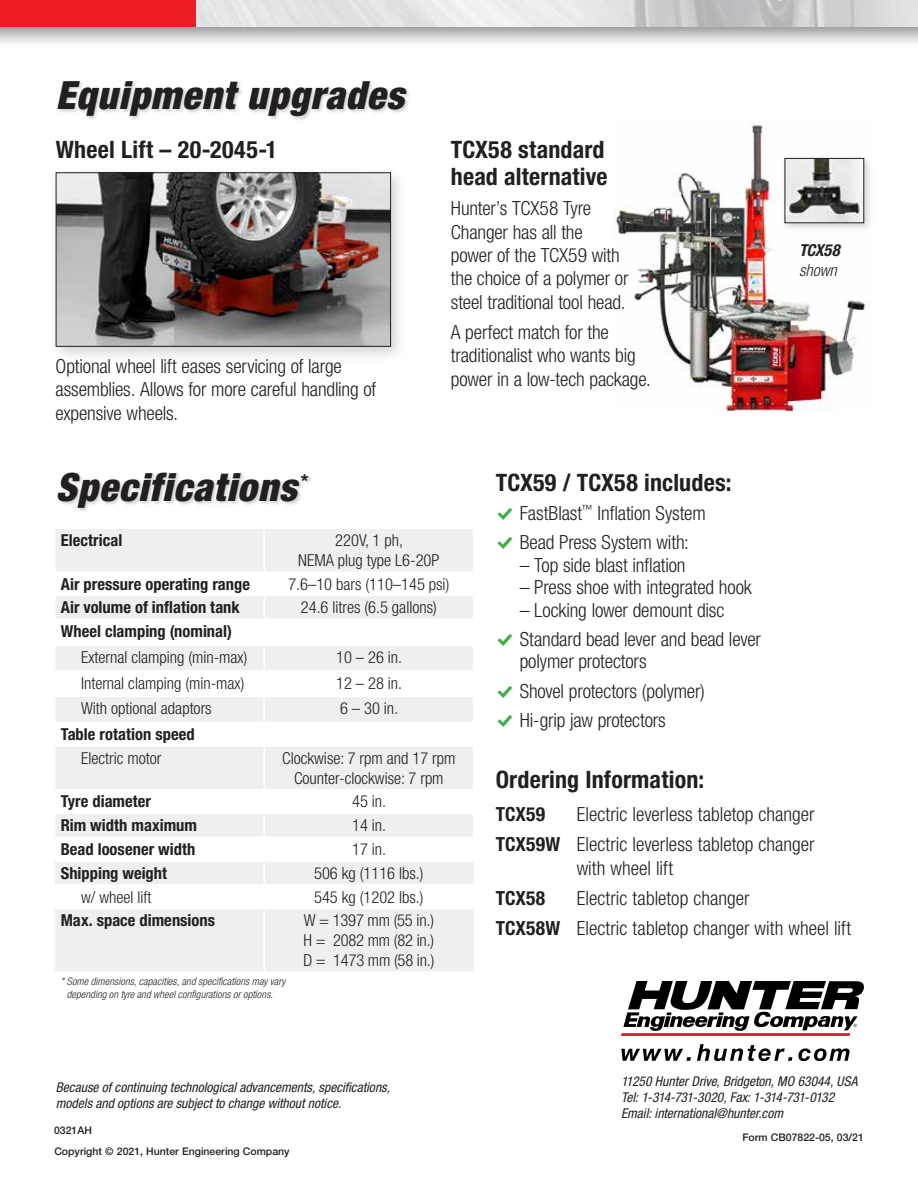
<style>
.page{position:relative;width:918px;height:1188px;background:#fff}
.page>*{position:absolute;margin:0;border:0;box-sizing:border-box;transform-origin:0 0}
.t1{font:italic 900 condensed 39px "Helvetica Neue LT Std";letter-spacing:.025em;color:#231f20}
.t2{font:700 condensed 24px/27px "Helvetica Neue LT Std";letter-spacing:.01em;color:#231f20}
.t3{font:300 condensed 19.5px/23.4px "Helvetica Neue LT Std";letter-spacing:-.005em;color:#231f20}
.t4{font:700 condensed 19.5px "Helvetica Neue LT Std";letter-spacing:.01em;color:#231f20}
.t5{font:300 condensed 16.5px/19.8px "Helvetica Neue LT Std";color:#231f20;text-align:center}
.t6{font:700 condensed 16.5px "Helvetica Neue LT Std";color:#231f20}
.t7{font:italic 700 condensed 16.5px "Helvetica Neue LT Std";letter-spacing:-.015em;color:#231f20}
.t8{font:italic 300 condensed 16.5px "Helvetica Neue LT Std";letter-spacing:-.005em;color:#231f20}
.t9{font:italic condensed 13.5px/16.2px "Helvetica Neue LT Std";color:#231f20}
.t10{font:italic 300 condensed 10.5px/12.6px "Helvetica Neue LT Std";letter-spacing:.01em;color:#231f20;text-align:center}
.t11{font:500 10.5px "Helvetica Neue LT Std";color:#231f20}
.s1{font-family:"Modern Pictograms";font-weight:400;font-stretch:normal;font-size:21px;color:#41ad49}
.s2{font-weight:700}
</style>
<div class="page">
<svg style="left:621px;top:981px;width:243px;height:55px"></svg>
<svg style="left:621px;top:1049px;width:70px;height:12px"></svg>
<svg style="left:697px;top:1044px;width:95px;height:17px"></svg>
<svg style="left:798px;top:1048px;width:52px;height:13px"></svg>
<img style="left:614px;top:122px;width:252px;height:289px">
<div style="left:56px;top:529px;width:417px;height:42px;background:#efeff0"></div>
<svg style="left:55px;top:596px;width:418px;height:375px;fill:#efeff0"></svg>
<hr style="left:263px;top:529px;width:2px;height:42px;background:#fff">
<hr style="left:54px;top:596px;width:2px;height:23px;background:#fff">
<hr style="left:263px;top:596px;width:2px;height:23px;background:#fff">
<hr style="left:54px;top:619px;width:2px;height:25px;background:#fff">
<hr style="left:263px;top:620px;width:2px;height:24px;background:#fff">
<hr style="left:54px;top:644px;width:210px;height:2px;background:#fff">
<hr style="left:54px;top:646px;width:2px;height:24px;background:#fff">
<hr style="left:264px;top:644px;width:210px;height:2px;background:#fff">
<hr style="left:263px;top:646px;width:2px;height:24px;background:#fff">
<hr style="left:54px;top:670px;width:210px;height:2px;background:#fff">
<hr style="left:54px;top:672px;width:2px;height:24px;background:#fff">
<hr style="left:264px;top:670px;width:210px;height:2px;background:#fff">
<hr style="left:263px;top:672px;width:2px;height:24px;background:#fff">
<hr style="left:54px;top:696px;width:210px;height:1px;background:#fff">
<hr style="left:54px;top:697px;width:2px;height:25px;background:#fff">
<hr style="left:264px;top:696px;width:210px;height:1px;background:#fff">
<hr style="left:263px;top:697px;width:2px;height:25px;background:#fff">
<hr style="left:54px;top:722px;width:210px;height:1px;background:#fff">
<hr style="left:54px;top:723px;width:2px;height:23px;background:#fff">
<hr style="left:264px;top:722px;width:210px;height:1px;background:#fff">
<hr style="left:263px;top:723px;width:2px;height:22px;background:#fff">
<hr style="left:54px;top:746px;width:2px;height:43px;background:#fff">
<hr style="left:263px;top:747px;width:2px;height:42px;background:#fff">
<hr style="left:54px;top:789px;width:210px;height:1px;background:#fff">
<hr style="left:54px;top:790px;width:2px;height:23px;background:#fff">
<hr style="left:264px;top:789px;width:210px;height:1px;background:#fff">
<hr style="left:263px;top:790px;width:2px;height:23px;background:#fff">
<hr style="left:54px;top:813px;width:2px;height:23px;background:#fff">
<hr style="left:263px;top:814px;width:2px;height:22px;background:#fff">
<hr style="left:54px;top:836px;width:210px;height:2px;background:#fff">
<hr style="left:54px;top:838px;width:2px;height:22px;background:#fff">
<hr style="left:264px;top:836px;width:210px;height:2px;background:#fff">
<hr style="left:263px;top:838px;width:2px;height:22px;background:#fff">
<hr style="left:54px;top:860px;width:210px;height:2px;background:#fff">
<hr style="left:264px;top:860px;width:210px;height:2px;background:#fff">
<hr style="left:263px;top:862px;width:2px;height:22px;background:#fff">
<hr style="left:55px;top:884px;width:209px;height:2px;background:#fff">
<hr style="left:264px;top:884px;width:210px;height:2px;background:#fff">
<hr style="left:263px;top:886px;width:2px;height:22px;background:#fff">
<hr style="left:55px;top:908px;width:209px;height:1px;background:#fff">
<hr style="left:264px;top:908px;width:210px;height:1px;background:#fff">
<hr style="left:263px;top:909px;width:2px;height:62px;background:#fff">
<hr style="left:56px;top:619px;width:208px;height:1px;background:#fff">
<hr style="left:264px;top:619px;width:209px;height:1px;background:#fff">
<hr style="left:56px;top:745px;width:208px;height:2px;background:#fff">
<hr style="left:264px;top:745px;width:209px;height:2px;background:#fff">
<hr style="left:56px;top:813px;width:208px;height:1px;background:#fff">
<hr style="left:264px;top:813px;width:209px;height:1px;background:#fff">
<div style="left:57px;top:471px;width:257px;height:42px;background:#231f20;opacity:.2"></div>
<div style="left:57px;top:79px;width:355px;height:42px;background:#231f20;opacity:.2"></div>
<div style="left:49px;top:165px;width:359px;height:198px;background:#231f20;opacity:.2"></div>
<img style="left:58px;top:174px;width:331px;height:171px">
<div style="left:56px;top:172px;width:335px;height:175px;border:1px solid #231f20"></div>
<div style="left:781px;top:154px;width:93px;height:79px;background:#231f20;opacity:.2"></div>
<img style="left:787px;top:160px;width:75px;height:61px">
<div style="left:785px;top:158px;width:79px;height:65px;border:1px solid #231f20"></div>
<div style="left:0;top:0;width:918px;height:49px;background:#231f20;opacity:.5"></div>
<img style="left:196px;top:0;width:722px;height:27px">
<div style="left:0;top:0;width:196px;height:27px;background:#ed1d24"></div>
<h1 class="t1" style="left:56px;top:71px;width:350px">Equipment upgrades</h1>
<p class="t2" style="left:56px;top:136px;width:223px">Wheel Lift – 20-2045-1</p>
<p class="t2" style="left:451px;top:136px;width:158px">TCX58 standard head alternative</p>
<p class="t3" style="left:451px;top:197px;width:179px">Hunter’s TCX58 Tyre<br>Changer has all the power of the TCX59 with the choice of a polymer or steel traditional tool head.</p>
<p class="t3" style="left:451px;top:320px;width:202px">A perfect match for the traditionalist who wants big power in a low-tech package.</p>
<p class="t3" style="left:56px;top:354px;width:322px">Optional wheel lift eases servicing of large assemblies. Allows for more careful handling of expensive wheels.</p>
<p class="t7" style="left:799px;top:240px;width:42px">TCX58</p>
<p class="t8" style="left:799px;top:261px;width:39px">shown</p>
<h1 class="t1" style="left:56px;top:463px;width:254px">Specifications <sup>*</sup></h1>
<p class="t6" style="left:61px;top:530px;width:63px">Electrical</p>
<p class="t5" style="left:298px;top:530px;width:143px">220V, 1 ph,<br>NEMA plug type L6-20P</p>
<p class="t6" style="left:61px;top:574px;width:191px">Air pressure operating range</p>
<p class="t5" style="left:288px;top:574px;width:163px">7.6–10 bars (110–145 psi)</p>
<p class="t6" style="left:61px;top:597px;width:180px">Air volume of inflation tank</p>
<p class="t5" style="left:301px;top:597px;width:138px">24.6 litres (6.5 gallons)</p>
<p class="t6" style="left:61px;top:621px;width:173px">Wheel clamping (nominal)</p>
<p class="t5" style="left:81px;top:647px;width:168px">External clamping (min-max)</p>
<p class="t5" style="left:336px;top:647px;width:68px">10 – 26 in.</p>
<p class="t5" style="left:81px;top:673px;width:165px">Internal clamping (min-max)</p>
<p class="t5" style="left:336px;top:673px;width:68px">12 – 28 in.</p>
<p class="t5" style="left:81px;top:698px;width:132px">With optional adaptors</p>
<p class="t5" style="left:340px;top:698px;width:60px">6 – 30 in.</p>
<p class="t6" style="left:61px;top:724px;width:135px">Table rotation speed</p>
<p class="t5" style="left:81px;top:748px;width:82px">Electric motor</p>
<p class="t5" style="left:282px;top:748px;width:175px">Clockwise: 7 rpm and 17 rpm<br>Counter-clockwise: 7 rpm</p>
<p class="t6" style="left:61px;top:792px;width:92px">Tyre diameter</p>
<p class="t5" style="left:352px;top:792px;width:36px">45 in.</p>
<p class="t6" style="left:61px;top:815px;width:138px">Rim width maximum</p>
<p class="t5" style="left:352px;top:815px;width:36px">14 in.</p>
<p class="t6" style="left:61px;top:839px;width:136px">Bead loosener width</p>
<p class="t5" style="left:352px;top:839px;width:36px">17 in.</p>
<p class="t6" style="left:61px;top:863px;width:108px">Shipping weight</p>
<p class="t5" style="left:314px;top:863px;width:111px">506 kg (1116 lbs.)</p>
<p class="t5" style="left:81px;top:887px;width:72px">w/ wheel lift</p>
<p class="t5" style="left:314px;top:887px;width:111px">545 kg (1202 lbs.)</p>
<p class="t6" style="left:61px;top:910px;width:156px">Max. space dimensions</p>
<p class="t5" style="left:303px;top:910px;width:133px;text-align:justify">W = 1397 mm (55 in.)<br>H = 2082 mm (82 in.)<br>D = 1473 mm (58 in.)</p>
<p class="t10" style="left:61px;top:976px;width:226px">* Some dimensions, capacities, and specifications may vary depending on tyre and wheel configurations or options.</p>
<p class="t9" style="left:56px;top:1079px;width:336px">Because of continuing technological advancements, specifications, models and options are subject to change without notice.</p>
<p class="t11" style="left:54px;top:1124px;width:39px">0321AH</p>
<p class="t11" style="left:54px;top:1145px;width:237px">Copyright © 2021, Hunter Engineering Company</p>
<p class="t2" style="left:496px;top:468px;width:237px">TCX59 / TCX58 includes:</p>
<p class="t3" style="left:496px;top:498px;width:212px;line-height:29.2px"><span class="s1">%</span> FastBlast<sup>™</sup> Inflation System <span class="s1">%</span> Bead Press System with:</p>
<p class="t3" style="left:520px;top:553px;width:167px">– Top side blast inflation</p>
<p class="t3" style="left:520px;top:575px;width:234px">– Press shoe with integrated hook</p>
<p class="t3" style="left:496px;top:595px;width:267px;line-height:29.2px;text-indent:24px">– Locking lower demount disc<br><span class="s1">%</span> Standard bead lever and bead lever</p>
<p class="t3" style="left:496px;top:647px;width:211px;line-height:29.2px;text-indent:24px">polymer protectors<br><span class="s1">%</span> Shovel protectors (polymer) <span class="s1">%</span> Hi-grip jaw protectors</p>
<p class="t2" style="left:496px;top:765px;width:210px">Ordering Information:</p>
<p class="t4" style="left:496px;top:802px;width:51px">TCX59</p>
<p class="t3" style="left:496px;top:799px;width:320px;line-height:30.2px;text-align:right">Electric leverless tabletop changer<br><span class="s2">TCX59W</span> Electric leverless tabletop changer</p>
<p class="t3" style="left:577px;top:856px;width:98px">with wheel lift</p>
<p class="t4" style="left:496px;top:886px;width:51px">TCX58</p>
<p class="t3" style="left:496px;top:883px;width:357px;line-height:30.2px;text-indent:81px">Electric tabletop changer<br><span class="s2">TCX58W</span> Electric tabletop changer with wheel lift</p>
<p class="t9" style="left:621px;top:1073px;width:238px">11250 Hunter Drive, Bridgeton, MO 63044, USA<br>Tel: 1-314-731-3020, Fax: 1-314-731-0132<br>Email: international@hunter.com</p>
<p class="t11" style="left:742px;top:1132px;width:123px">Form CB07822-05, 03/21</p>
</div>
